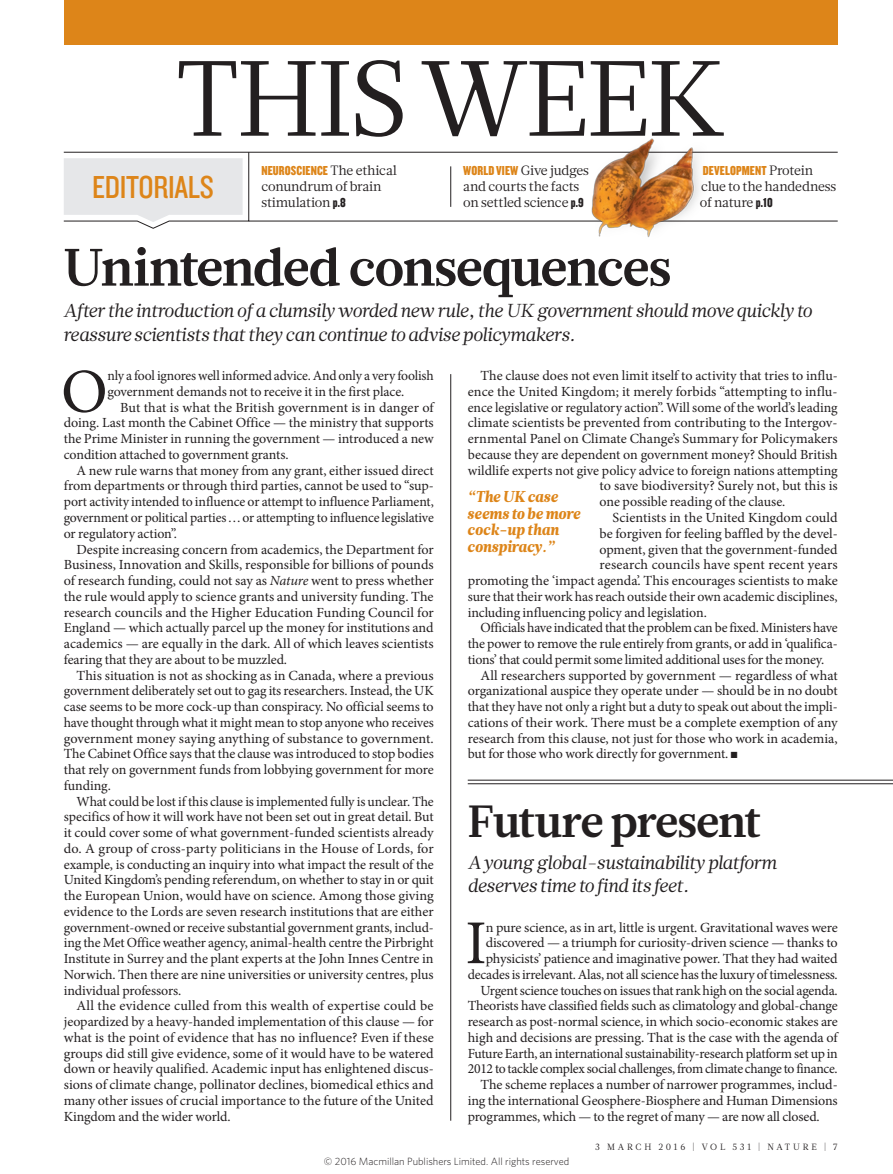
<style>
.page{position:relative;width:893px;height:1174px;background:#fff}
.page>*{position:absolute;margin:0;border:0;box-sizing:border-box;transform-origin:0 0}
.SECTION_HEADING{font:106.5px "Glosa Math";letter-spacing:-.025em;color:#231f20}
.BODY_DROP_CAP{font:62.4px "Minion Pro";color:#231f20}
.EDITORIAL_HEAD_35{font:700 52.5px "Glosa Math";letter-spacing:-.025em;color:#231f20}
.EDITORIAL_HEAD_30{font:700 45px "Glosa Math";letter-spacing:-.025em;color:#231f20}
.t1{font:33px "Knockout 29 Junior Ltweight";letter-spacing:-.01em;color:#dd8519}
.INTRO{font:italic 18.75px/23.7px "Glosa Math";letter-spacing:-.01em;color:#231f20}
.PULL_QUOTE{font:italic 900 15.75px/16.5px "Glosa Math";letter-spacing:-.005em;color:#dd8519;scale:.95 1}
.BODY_INDENT{font:13.95px/15.8px "Minion Pro";letter-spacing:-.005em;color:#231f20;text-align:justify}
.BODY_DROP_CAP-2{font:13.95px/15.8px "Minion Pro";letter-spacing:-.015em;color:#231f20}
.MINI_TOC_TEXT{font:13.5px/15.8px "Glosa Math";letter-spacing:-.01em;color:#231f20}
.t2{font:300 10.5px "Whitney";color:#231f20}
.t3{font:9px "Glosa Math";letter-spacing:.3em;color:#231f20}
.s1{font-family:"Knockout 69 Full Liteweight";color:#dd8519}
.s2{font-family:"Knockout 69 Full Liteweight"}
.s3{font-style:italic}
</style>
<div class="page">
<hr style="left:249px;top:221px;width:589px;height:1px;background:#231f20">
<hr style="left:64px;top:152px;width:774px;height:1px;background:#231f20">
<img style="left:573px;top:138px;width:136px;height:99px">
<hr style="left:468px;top:780px;width:425px;height:1px;background:#231f20">
<hr style="left:468px;top:783px;width:425px;height:1px;background:#231f20">
<div style="left:64px;top:0;width:774px;height:45px;background:#dd8519"></div>
<hr style="left:450px;top:166px;width:1px;height:41px;background:#231f20">
<svg style="left:63px;top:152px;width:186px;height:77px"></svg>
<hr style="left:450px;top:374px;width:1px;height:746px;background:#231f20">
<p class="SECTION_HEADING" style="left:176px;top:29px;width:552px">THIS WEEK</p>
<p class="t1" style="left:92px;top:166px;width:123px">EDITORIALS</p>
<p class="MINI_TOC_TEXT" style="left:261px;top:163px;width:137px"><span class="s1">NEUROSCIENCE</span> The ethical conundrum of brain stimulation <span class="s2">p.8</span></p>
<p class="MINI_TOC_TEXT" style="left:463px;top:163px;width:127px"><span class="s1">WORLD VIEW</span> Give judges and courts the facts on settled science <span class="s2">p.9</span></p>
<p class="MINI_TOC_TEXT" style="left:700px;top:163px;width:138px"><span class="s1">DEVELOPMENT</span> Protein clue to the handedness of nature <span class="s2">p.10</span></p>
<p class="EDITORIAL_HEAD_35" style="left:64px;top:233px;width:609px">Unintended consequences</p>
<p class="INTRO" style="left:64px;top:299px;width:750px">After the introduction of a clumsily worded new rule, the UK government should move quickly to reassure scientists that they can continue to advise policymakers.</p>
<p class="BODY_INDENT" style="left:480px;top:368px;width:359px">The clause does not even limit itself to activity that tries to influ-</p>
<p class="BODY_INDENT" style="left:468px;top:384px;width:371px">ence the United Kingdom; it merely forbids “attempting to influ-</p>
<p class="BODY_INDENT" style="left:468px;top:399px;width:371px">ence legislative or regulatory action”. Will some of the world’s leading</p>
<p class="BODY_INDENT" style="left:468px;top:415px;width:371px">climate scientists be prevented from contributing to the Intergov-</p>
<p class="BODY_INDENT" style="left:468px;top:431px;width:371px">ernmental Panel on Climate Change’s Summary for Policymakers</p>
<p class="BODY_INDENT" style="left:468px;top:447px;width:371px">because they are dependent on government money? Should British</p>
<p class="BODY_INDENT" style="left:468px;top:462px;width:371px">wildlife experts not give policy advice to foreign nations attempting</p>
<p class="BODY_INDENT" style="left:600px;top:478px;width:240px">to save biodiversity? Surely not, but this is</p>
<p class="BODY_INDENT" style="left:600px;top:494px;width:187px">one possible reading of the clause.</p>
<p class="BODY_INDENT" style="left:612px;top:510px;width:227px">Scientists in the United Kingdom could</p>
<p class="BODY_INDENT" style="left:600px;top:525px;width:240px">be forgiven for feeling baffled by the devel-</p>
<p class="BODY_INDENT" style="left:600px;top:541px;width:240px">opment, given that the government-funded</p>
<p class="BODY_INDENT" style="left:600px;top:557px;width:240px">research councils have spent recent years</p>
<p class="BODY_INDENT" style="left:468px;top:573px;width:371px">promoting the ‘impact agenda’. This encourages scientists to make</p>
<p class="BODY_INDENT" style="left:468px;top:588px;width:371px">sure that their work has reach outside their own academic disciplines,</p>
<p class="BODY_INDENT" style="left:468px;top:604px;width:241px">including influencing policy and legislation.</p>
<p class="BODY_INDENT" style="left:468px;top:620px;width:371px;text-indent:13px">Officials have indicated that the problem can be fixed. Ministers have the power to remove the rule entirely from grants, or add in ‘qualifica&shy;tions’ that could permit some limited additional uses for the money.</p>
<p class="BODY_INDENT" style="left:468px;top:667px;width:372px;text-indent:13px">All researchers supported by government — regardless of what organizational auspice they operate under — should be in no doubt that they have not only a right but a duty to speak out about the impli&shy;cations of their work. There must be a complete exemption of any research from this clause, not just for those who work in academia, but for those who work directly for government. ■</p>
<p class="BODY_DROP_CAP" style="left:61px;top:350px;width:48px">O</p>
<p class="BODY_DROP_CAP-2" style="left:107px;top:368px;width:328px">nly a fool ignores well informed advice. And only a very foolish government demands not to receive it in the first place.</p>
<p class="BODY_INDENT" style="left:64px;top:399px;width:372px;text-indent:56px">But that is what the British government is in danger of doing. Last month the Cabinet Office — the ministry that supports the Prime Minister in running the government — introduced a new condition attached to government grants.</p>
<p class="BODY_INDENT" style="left:64px;top:462px;width:372px;text-indent:13px">A new rule warns that money from any grant, either issued direct from departments or through third parties, cannot be used to “sup&shy;port activity intended to influence or attempt to influence Parliament, government or political parties…or attempting to influence legislative or regulatory action”.</p>
<p class="BODY_INDENT" style="left:64px;top:541px;width:371px;text-indent:13px">Despite increasing concern from academics, the Department for Business, Innovation and Skills, responsible for billions of pounds of research funding, could not say as <span class="s3">Nature</span> went to press whether the rule would apply to science grants and university funding. The research councils and the Higher Education Funding Council for England — which actually parcel up the money for institutions and academics — are equally in the dark. All of which leaves scientists fearing that they are about to be muzzled.</p>
<p class="BODY_INDENT" style="left:64px;top:667px;width:372px;text-indent:13px">This situation is not as shocking as in Canada, where a previous government deliberately set out to gag its researchers. Instead, the UK case seems to be more cock-up than conspiracy. No official seems to have thought through what it might mean to stop anyone who receives government money saying anything of substance to government.<br>The Cabinet Office says that the clause was introduced to stop bodies that rely on government funds from lobbying government for more funding.</p>
<p class="BODY_INDENT" style="left:64px;top:793px;width:372px;text-indent:13px">What could be lost if this clause is implemented fully is unclear. The specifics of how it will work have not been set out in great detail. But it could cover some of what government-funded scientists already do. A group of cross-party politicians in the House of Lords, for example, is conducting an inquiry into what impact the result of the United Kingdom’s pending referendum, on whether to stay in or quit the European Union, would have on science. Among those giving evidence to the Lords are seven research institutions that are either government-owned or receive substantial government grants, includ&shy;ing the Met Office weather agency, animal-health centre the Pirbright Institute in Surrey and the plant experts at the John Innes Centre in Norwich. Then there are nine universities or university centres, plus individual professors.</p>
<p class="BODY_INDENT" style="left:64px;top:998px;width:372px;text-indent:13px">All the evidence culled from this wealth of expertise could be jeopardized by a heavy-handed implementation of this clause — for what is the point of evidence that has no influence? Even if these groups did still give evidence, some of it would have to be watered down or heavily qualified. Academic input has enlightened discus&shy;sions of climate change, pollinator declines, biomedical ethics and many other issues of crucial importance to the future of the United Kingdom and the wider world.</p>
<p class="PULL_QUOTE" style="left:467px;top:489px;width:121px">“The UK case seems to be more cock-up than conspiracy.”</p>
<p class="EDITORIAL_HEAD_30" style="left:468px;top:792px;width:295px">Future present</p>
<p class="INTRO" style="left:468px;top:850px;width:311px">A young global-sustainability platform deserves time to find its feet.</p>
<p class="BODY_DROP_CAP" style="left:465px;top:901px;width:23px">I</p>
<p class="BODY_DROP_CAP-2" style="left:468px;top:919px;width:372px;text-align:right">n pure science, as in art, little is urgent. Gravitational waves were discovered — a triumph for curiosity-driven science — thanks to physicists’ patience and imaginative power. That they had waited decades is irrelevant. Alas, not all science has the luxury of timelessness.</p>
<p class="BODY_INDENT" style="left:468px;top:982px;width:372px;text-indent:13px">Urgent science touches on issues that rank high on the social agenda.<br>Theorists have classified fields such as climatology and global-change research as post-normal science, in which socio-economic stakes are high and decisions are pressing. That is the case with the agenda of Future Earth, an international sustainability-research platform set up in 2012 to tackle complex social challenges, from climate change to finance.</p>
<p class="BODY_INDENT" style="left:468px;top:1077px;width:371px;text-indent:13px">The scheme replaces a number of narrower programmes, includ&shy;ing the international Geosphere-Biosphere and Human Dimensions programmes, which — to the regret of many — are now all closed.</p>
<p class="t2" style="left:324px;top:1154px;width:247px">© 2016 Macmillan Publishers Limited. All rights reserved</p>
<p class="t3" style="left:595px;top:1141px;width:244px">3 MARCH 2016 | VOL 531 | NATURE | 7</p>
</div>
